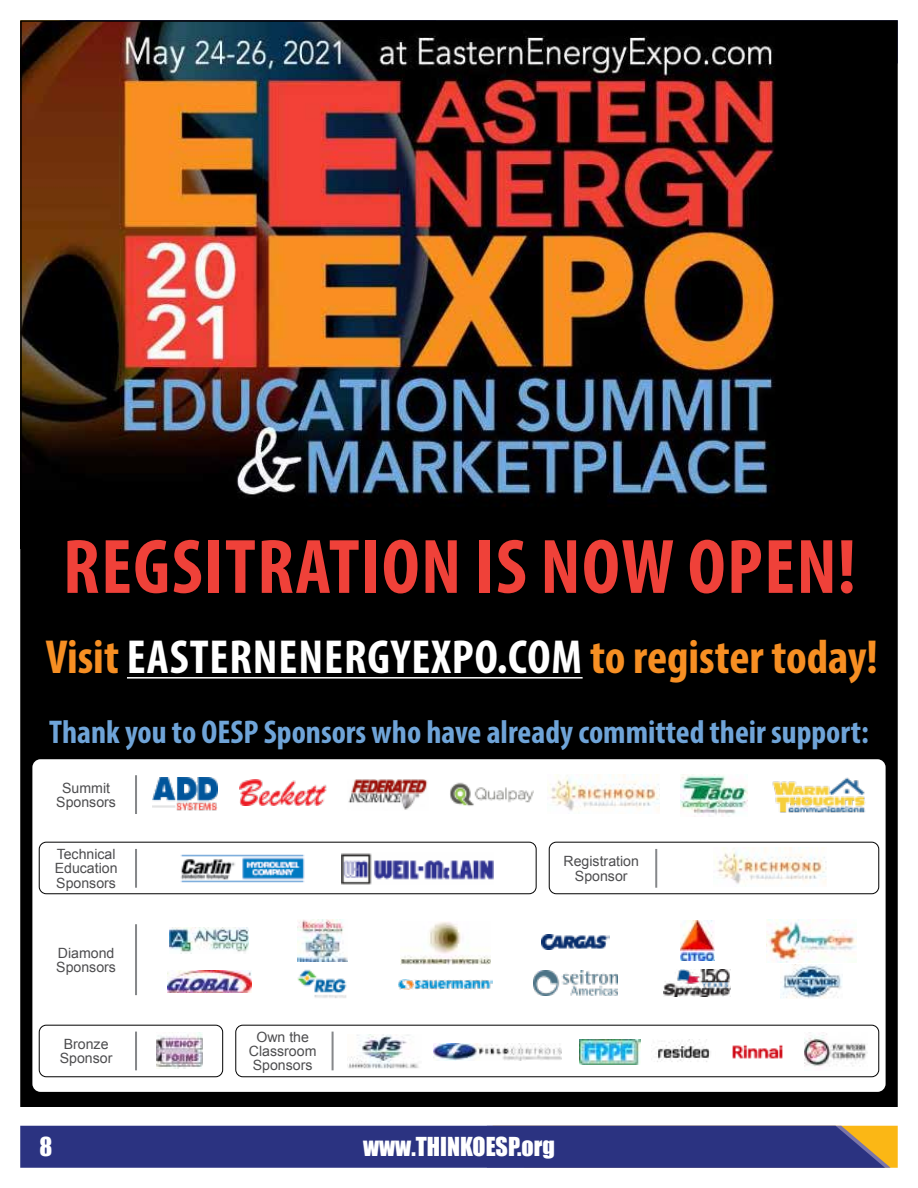
<style>
.page{position:relative;width:918px;height:1188px;background:#fff}
.page>*{position:absolute;margin:0;border:0;box-sizing:border-box;transform-origin:0 0}
.t1{font:700 condensed 78px "Myriad Pro";letter-spacing:.02em;color:#ef4139}
.t2{font:700 condensed 48px "Myriad Pro";letter-spacing:.015em;color:#f78f23}
.t3{font:700 condensed 33px "Myriad Pro";color:#6fa4d8}
.t4{font:24px "Impact";color:#fff}
.t5{font:14.1px/14.1px "Arial";color:#4d4d4f;text-align:center}
.s1{color:#fff}
</style>
<div class="page">
<div style="left:20px;top:1126px;width:878px;height:42px;background:#2b3381"></div>
<div style="left:21px;top:21px;width:876px;height:1085px;background:#000"></div>
<img style="left:23px;top:23px;width:753px;height:484px">
<hr style="left:127px;top:677px;width:456px;height:2px;background:#fff">
<div style="left:32px;top:759px;width:854px;height:333px;background:#fff;border-radius:8px"></div>
<hr style="left:135px;top:775px;width:2px;height:39px;background:#86888a">
<img style="left:153px;top:778px;width:64px;height:33px">
<img style="left:240px;top:780px;width:87px;height:25px">
<img style="left:348px;top:780px;width:80px;height:30px">
<img style="left:450px;top:782px;width:84px;height:24px">
<img style="left:680px;top:774px;width:68px;height:42px">
<img style="left:772px;top:777px;width:94px;height:36px">
<img style="left:548px;top:774px;width:112px;height:37px">
<div style="left:39px;top:842px;width:497px;height:52px;border:1px solid #000;border-radius:7px"></div>
<div style="left:549px;top:842px;width:330px;height:52px;border:1px solid #000;border-radius:7px"></div>
<hr style="left:135px;top:849px;width:2px;height:39px;background:#86888a">
<hr style="left:655px;top:849px;width:2px;height:39px;background:#86888a">
<img style="left:180px;top:854px;width:125px;height:29px">
<img style="left:341px;top:853px;width:152px;height:32px">
<img style="left:715px;top:847px;width:111px;height:37px">
<hr style="left:135px;top:924px;width:2px;height:71px;background:#86888a">
<img style="left:169px;top:927px;width:80px;height:26px">
<img style="left:297px;top:920px;width:50px;height:41px">
<img style="left:400px;top:922px;width:91px;height:43px">
<img style="left:542px;top:934px;width:68px;height:15px">
<img style="left:680px;top:921px;width:35px;height:39px">
<img style="left:167px;top:971px;width:84px;height:21px">
<img style="left:398px;top:979px;width:95px;height:10px">
<img style="left:297px;top:969px;width:50px;height:29px">
<img style="left:534px;top:970px;width:84px;height:25px">
<img style="left:780px;top:965px;width:62px;height:33px">
<img style="left:766px;top:920px;width:90px;height:42px">
<img style="left:664px;top:970px;width:67px;height:26px">
<div style="left:236px;top:1025px;width:643px;height:52px;border:1px solid #000;border-radius:7px"></div>
<hr style="left:135px;top:1032px;width:2px;height:38px;background:#86888a">
<hr style="left:332px;top:1032px;width:2px;height:38px;background:#86888a">
<img style="left:579px;top:1040px;width:61px;height:24px">
<img style="left:434px;top:1043px;width:128px;height:17px">
<img style="left:657px;top:1039px;width:54px;height:23px">
<img style="left:732px;top:1044px;width:51px;height:15px">
<img style="left:805px;top:1033px;width:63px;height:34px">
<img style="left:347px;top:1035px;width:72px;height:34px">
<img style="left:156px;top:1033px;width:46px;height:36px">
<div style="left:39px;top:1025px;width:184px;height:52px;border:1px solid #000;border-radius:7px"></div>
<h1 class="t1" style="left:63px;top:518px;width:795px">REGSITRATION IS NOW OPEN!</h1>
<h2 class="t2" style="left:46px;top:627px;width:834px">Visit <span class="s1">EASTERNENERGYEXPO.COM</span> to register today!</h2>
<h3 class="t3" style="left:49px;top:711px;width:821px">Thank you to OESP Sponsors who have already committed their support:</h3>
<p class="t5" style="left:56px;top:781px;width:61px">Summit<br>Sponsors</p>
<p class="t5" style="left:55px;top:847px;width:64px;text-align:left">Technical<br>Education<br>Sponsors</p>
<p class="t5" style="left:564px;top:855px;width:77px">Registration<br>Sponsor</p>
<p class="t5" style="left:56px;top:946px;width:61px;text-align:left">Diamond<br>Sponsors</p>
<p class="t5" style="left:60px;top:1037px;width:54px;text-align:left">Bronze<br>Sponsor</p>
<p class="t5" style="left:249px;top:1030px;width:69px">Own the<br>Classroom<br>Sponsors</p>
<h3 class="t4" style="left:39px;top:1128px;width:14px">8</h3>
<h3 class="t4" style="left:363px;top:1128px;width:193px">www.THINKOESP.org</h3>
</div>
